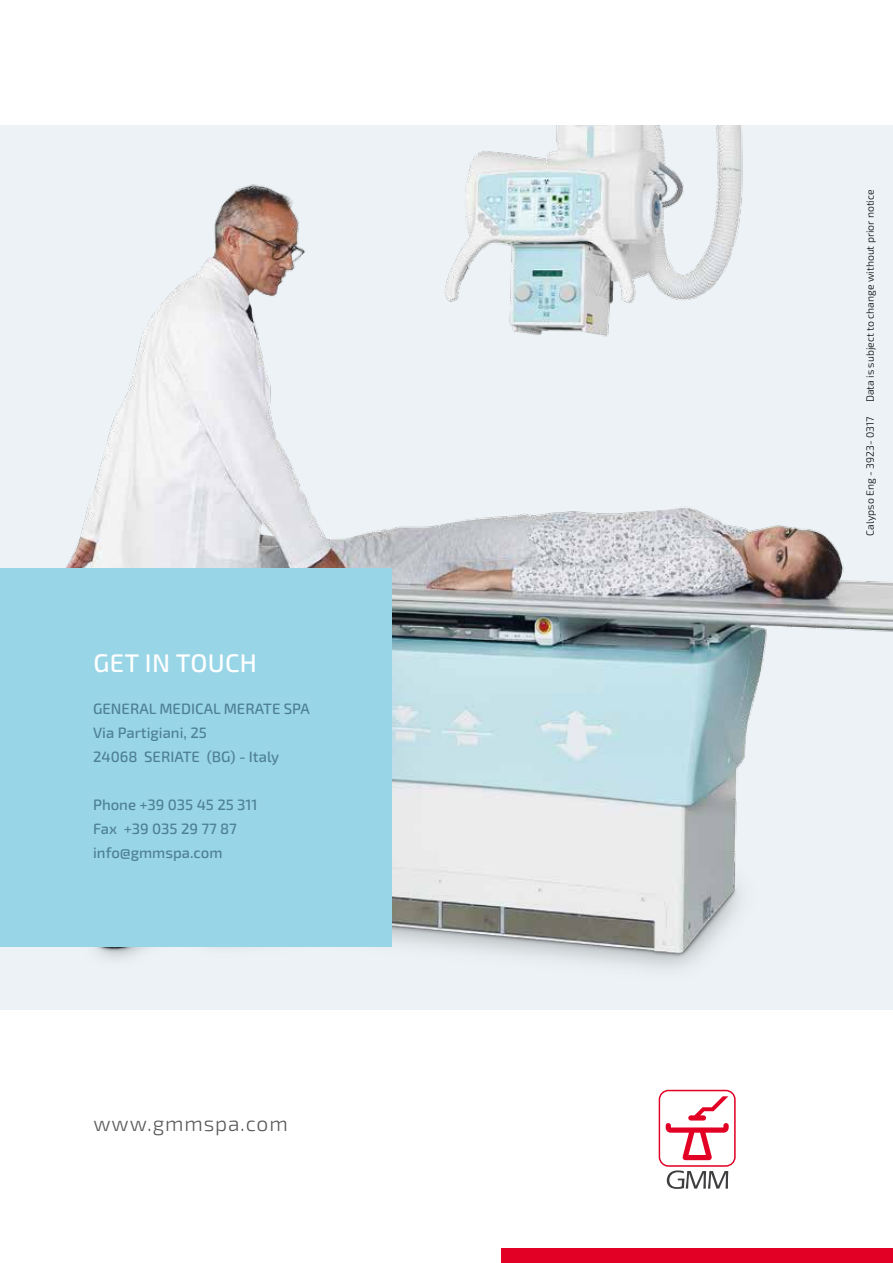
<style>
.page{position:relative;width:893px;height:1263px;background:#fff}
.page>*{position:absolute;margin:0;border:0;box-sizing:border-box;transform-origin:0 0}
.t1{font:500 25.5px "Exo 2";letter-spacing:.01em;color:#fff}
.t2{font:300 21px "Exo 2";letter-spacing:.04em;color:#58585a}
.t3{font:500 15px/24px "Exo 2";color:#4e7f94}
.t4{font:300 10.5px "Exo 2";color:#000}
</style>
<div class="page">
<img style="left:0;top:125px;width:893px;height:884px">
<div style="left:0;top:568px;width:392px;height:379px;background:#98d5e6"></div>
<div style="left:501px;top:1248px;width:392px;height:15px;background:#e20024"></div>
<svg style="left:659px;top:1090px;width:77px;height:99px"></svg>
<h1 class="t1" style="left:94px;top:648px;width:165px">GET IN TOUCH</h1>
<p class="t3" style="left:93px;top:697px;width:218px">GENERAL MEDICAL MERATE SPA<br>Via Partigiani, 25<br>24068 SERIATE (BG) - Italy</p>
<p class="t3" style="left:93px;top:793px;width:166px">Phone +39 035 45 25 311<br>Fax +39 035 29 77 87 info@gmmspa.com</p>
<h2 class="t2" style="left:94px;top:1111px;width:196px">www.gmmspa.com</h2>
<p class="t4" style="left:864px;top:402px;width:214px;rotate:-90deg">Data is subject to change without prior notice</p>
<p class="t4" style="left:864px;top:536px;width:121px;rotate:-90deg">Calypso Eng - 3923- 0317</p>
</div>
